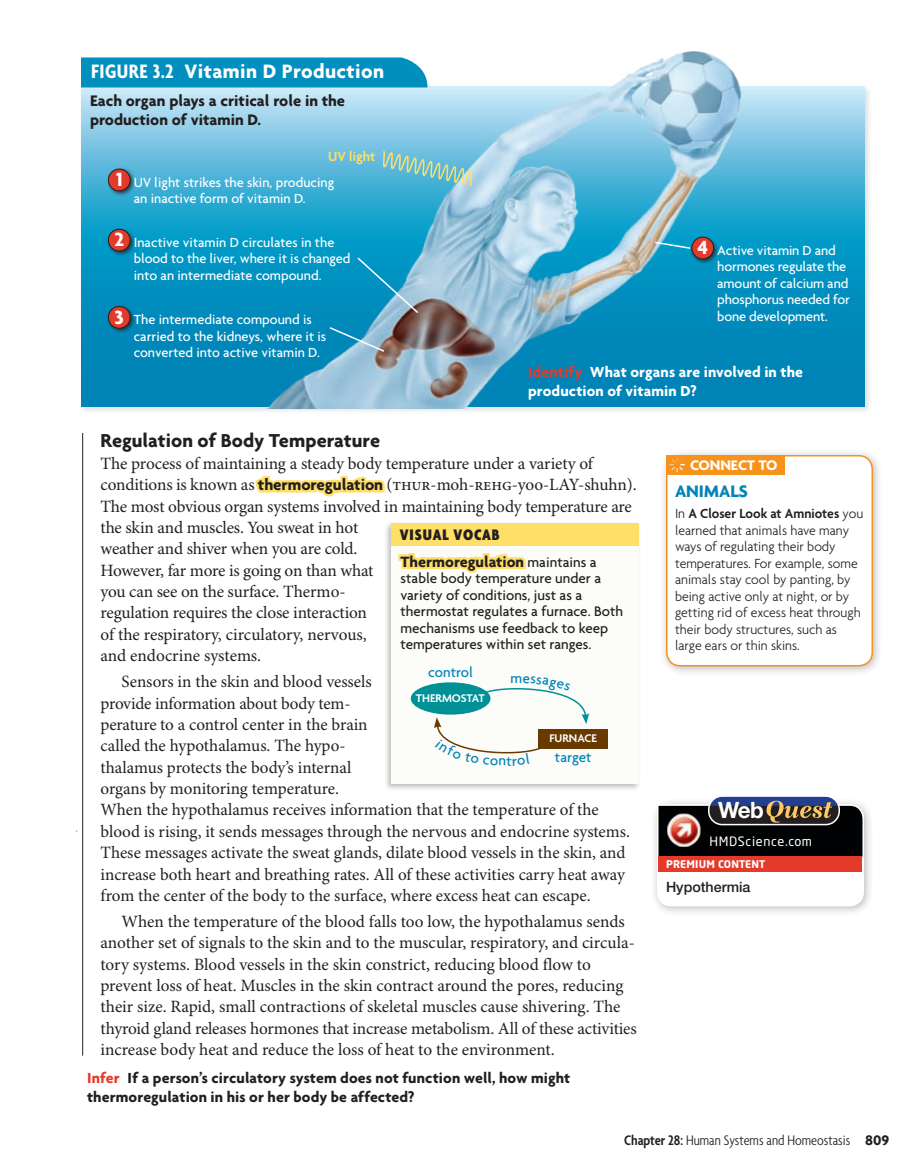
<style>
.page{position:relative;width:918px;height:1175px;background:#fff}
.page>*{position:absolute;margin:0;border:0;box-sizing:border-box;transform-origin:0 0}
.t1{font:700 22.5px "Helvetica Neue LT Std";color:#fff}
.t2{font:700 21px "Agenda";letter-spacing:.02em;color:#fff}
.t3{font:700 condensed 21px "Agenda";color:#fff}
.t4{font:700 20.25px "Agenda";color:#231f20}
.t5{font:700 18px "Agenda";color:#0083b6}
.t6{font:17.25px/21.3px "Minion Pro";letter-spacing:-.005em;color:#231f20}
.t7{font:700 16.5px/19.5px "Agenda";color:#231f20}
.t8{font:900 condensed 16.5px "Agenda";letter-spacing:.05em;color:#231f20}
.t9{font:700 16.2px "Agenda";color:#231f20}
.t10{font:700 15.75px/18.8px "Agenda";letter-spacing:.005em;color:#231f20}
.t11{font:700 15.75px/18.8px "Agenda";letter-spacing:.005em;color:#fff}
.t12{font:500 15px/16.5px "Agenda";color:#231f20}
.t13{font:300 condensed 15px "Agenda";color:#231f20}
.t14{font:500 15px "Agenda";color:#0083b6}
.t15{font:700 15px "Agenda";letter-spacing:-.005em;color:#fff}
.t16{font:500 14.25px/16.5px "Agenda";color:#fff}
.t17{font:300 14.25px/16.5px "Agenda";color:#231f20}
.t18{font:500 14.25px "Helvetica Neue LT Std";color:#231f20}
.t19{font:600 14.25px "Agenda";color:#ffdf68}
.t20{font:12.75px "Neo Sans Std";letter-spacing:.05em;color:#fff}
.t21{font:600 12px "Agenda";color:#fff}
.t22{font:700 10.5px "Neo Sans Std";letter-spacing:.02em;color:#fff}
.s1{font-stretch:condensed}
.s2{font-weight:700;font-size:20.7px}
.s3{color:#e43a2b}
.s4{font-family:"Agenda";font-weight:700;font-size:16.8px}
.s5{font-weight:500;font-size:15px}
.s6{font-weight:600}
.s7{font-weight:700;font-stretch:normal}
</style>
<div class="page">
<div style="left:79px;top:85px;width:793px;height:329px;background:#231f20;opacity:.15"></div>
<svg style="left:81px;top:87px;width:783px;height:319px"></svg>
<img style="left:112px;top:51px;width:645px;height:357px">
<div style="left:81px;top:57px;width:347px;height:30px;background:#0090c0"></div>
<svg style="left:381px;top:149px;width:92px;height:38px"></svg>
<div style="left:658px;top:447px;width:224px;height:228px;background:#231f20;opacity:.3"></div>
<div style="left:667px;top:456px;width:205px;height:209px;background:#fff;border-radius:14px"></div>
<div style="left:666px;top:455px;width:207px;height:211px;border:2px solid #f7931d;border-radius:14px"></div>
<div style="left:666px;top:455px;width:118px;height:19px;background:#f7931d"></div>
<svg style="left:670px;top:457px;width:15px;height:15px"></svg>
<div style="left:383px;top:520px;width:258px;height:271px;background:#231f20;opacity:.3"></div>
<div style="left:392px;top:523px;width:247px;height:260px;background:#fcfcf9"></div>
<div style="left:392px;top:523px;width:247px;height:22px;background:#ffdf68"></div>
<svg style="left:356px;top:256px;width:64px;height:59px"></svg>
<svg style="left:328px;top:326px;width:58px;height:27px"></svg>
<svg style="left:653px;top:241px;width:37px;height:9px"></svg>
<div style="left:538px;top:728px;width:70px;height:20px;background:#693a00"></div>
<div style="left:411px;top:682px;width:79px;height:32px;background:#009196;border-radius:50%"></div>
<div style="left:649px;top:796px;width:224px;height:119px;background:#231f20;opacity:.3"></div>
<div style="left:658px;top:805px;width:205px;height:100px;background:#fff;border-radius:14px"></div>
<div style="left:657px;top:804px;width:207px;height:102px;border:2px solid #fff;border-radius:14px"></div>
<div style="left:658px;top:856px;width:204px;height:16px;background:#e43a2b"></div>
<svg style="left:656px;top:796px;width:209px;height:63px"></svg>
<svg style="left:255px;top:475px;width:130px;height:22px"></svg>
<hr style="left:82px;top:433px;width:1px;height:622px;background:#231f20">
<svg style="left:398px;top:553px;width:128px;height:20px"></svg>
<div style="left:106px;top:167px;width:29px;height:29px;background:#231f20;opacity:.75"></div>
<div style="left:108px;top:169px;width:22px;height:22px;background:#e43a2b;border-radius:50%"></div>
<div style="left:108px;top:169px;width:22px;height:22px;border:1px solid #231f20;border-radius:50%"></div>
<div style="left:106px;top:227px;width:29px;height:29px;background:#231f20;opacity:.75"></div>
<div style="left:108px;top:229px;width:22px;height:22px;background:#e43a2b;border-radius:50%"></div>
<div style="left:108px;top:229px;width:22px;height:22px;border:1px solid #231f20;border-radius:50%"></div>
<div style="left:106px;top:304px;width:29px;height:29px;background:#231f20;opacity:.75"></div>
<div style="left:108px;top:306px;width:22px;height:22px;background:#e43a2b;border-radius:50%"></div>
<div style="left:108px;top:306px;width:22px;height:23px;border:1px solid #231f20;border-radius:50%"></div>
<div style="left:690px;top:235px;width:28px;height:29px;background:#231f20;opacity:.75"></div>
<div style="left:692px;top:237px;width:22px;height:22px;background:#e43a2b;border-radius:50%"></div>
<div style="left:692px;top:237px;width:22px;height:22px;border:1px solid #231f20;border-radius:50%"></div>
<svg style="left:434px;top:682px;width:155px;height:72px"></svg>
<p class="t3" style="left:91px;top:59px;width:19px">FIGURE</p>
<p class="t2" style="left:153px;top:59px;width:233px"><span class="s1">3.2</span> Vitamin D Production</p>
<p class="t7" style="left:90px;top:90px;width:257px">Each organ plays a critical role in the production of vitamin D.</p>
<p class="t19" style="left:328px;top:149px;width:49px">UV light</p>
<p class="t16" style="left:134px;top:173px;width:202px;text-indent:-18px"><span class="s2">1</span> UV light strikes the skin, producing an inactive form of vitamin D.</p>
<p class="t16" style="left:134px;top:234px;width:218px;text-indent:-19px"><span class="s2">2</span> Inactive vitamin D circulates in the blood to the liver, where it is changed into an intermediate compound.</p>
<p class="t16" style="left:134px;top:311px;width:194px;text-indent:-19px"><span class="s2">3</span> The intermediate compound is carried to the kidneys, where it is converted into active vitamin D.</p>
<p class="t16" style="left:717px;top:242px;width:134px;text-indent:-20px"><span class="s2">4</span> Active vitamin D and hormones regulate the amount of calcium and phosphorus needed for bone development.</p>
<p class="t11" style="left:528px;top:362px;width:277px"><span class="s3">Identify</span> What organs are involved in the production of vitamin D?</p>
<p class="t4" style="left:100px;top:428px;width:281px">Regulation of Body Temperature</p>
<p class="t6" style="left:100px;top:453px;width:538px">The process of maintaining a steady body temperature under a variety of conditions is known as <span class="s4">thermoregulation</span> (thur-moh-rehg-yoo-LAY-shuhn).<br>The most obvious organ systems involved in maintaining body temperature are the skin and muscles. You sweat in hot<br>weather and shiver when you are cold.<br>However, far more is going on than what<br>you can see on the surface. Thermo-<br>regulation requires the close interaction<br>of the respiratory, circulatory, nervous,<br>and endocrine systems.</p>
<p class="t6" style="left:100px;top:671px;width:531px;text-indent:21px">Sensors in the skin and blood vessels<br>provide information about body tem-<br>perature to a control center in the brain<br>called the hypothalamus. The hypo-<br>thalamus protects the body’s internal<br>organs by monitoring temperature.<br>When the hypothalamus receives information that the temperature of the blood is rising, it sends messages through the nervous and endocrine systems.<br>These messages activate the sweat glands, dilate blood vessels in the skin, and increase both heart and breathing rates. All of these activities carry heat away from the center of the body to the surface, where excess heat can escape.</p>
<p class="t6" style="left:100px;top:911px;width:538px;text-indent:21px">When the temperature of the blood falls too low, the hypothalamus sends another set of signals to the skin and to the muscular, respiratory, and circula&shy;tory systems. Blood vessels in the skin constrict, reducing blood flow to prevent loss of heat. Muscles in the skin contract around the pores, reducing their size. Rapid, small contractions of skeletal muscles cause shivering. The thyroid gland releases hormones that increase metabolism. All of these activities increase body heat and reduce the loss of heat to the environment.</p>
<p class="t10" style="left:87px;top:1068px;width:485px"><span class="s3">Infer</span> If a person’s circulatory system does not function well, how might thermoregulation in his or her body be affected?</p>
<p class="t8" style="left:400px;top:525px;width:101px">VISUAL VOCAB</p>
<p class="t9" style="left:400px;top:551px;width:198px">Thermoregulation <span class="s5">maintains a</span></p>
<p class="t12" style="left:400px;top:570px;width:224px">stable body temperature under a variety of conditions, just as a thermostat regulates a furnace. Both mechanisms use feedback to keep temperatures within set ranges.</p>
<p class="t14" style="left:428px;top:663px;width:46px">control</p>
<p class="t21" style="left:416px;top:691px;width:70px">thermostat</p>
<p class="t14" style="left:511px;top:668px;width:13px">m</p>
<p class="t21" style="left:550px;top:732px;width:49px">furnace</p>
<p class="t14" style="left:555px;top:748px;width:38px">target</p>
<p class="t15" style="left:690px;top:456px;width:89px">CONNECT TO</p>
<p class="t5" style="left:675px;top:480px;width:55px">Ani mals</p>
<p class="t17" style="left:675px;top:505px;width:190px">In <span class="s6">A Closer Look at Amniotes</span> you learned that animals have many ways of regulating their body temperatures. For example, some animals stay cool by panting, by being active only at night, or by getting rid of excess heat through their body structures, such as large ears or thin skins.</p>
<h1 class="t1" style="left:718px;top:795px;width:47px">Web</h1>
<p class="t20" style="left:710px;top:834px;width:104px">HMDScience.com</p>
<p class="t22" style="left:666px;top:857px;width:101px">PREMIUM CONTENT</p>
<p class="t18" style="left:666px;top:878px;width:86px">Hypothermia</p>
<p class="t13" style="left:624px;top:1132px;width:267px"><span class="s6">Chapter 28:</span> Human Systems and Homeostasis <span class="s7">809</span></p>
</div>
